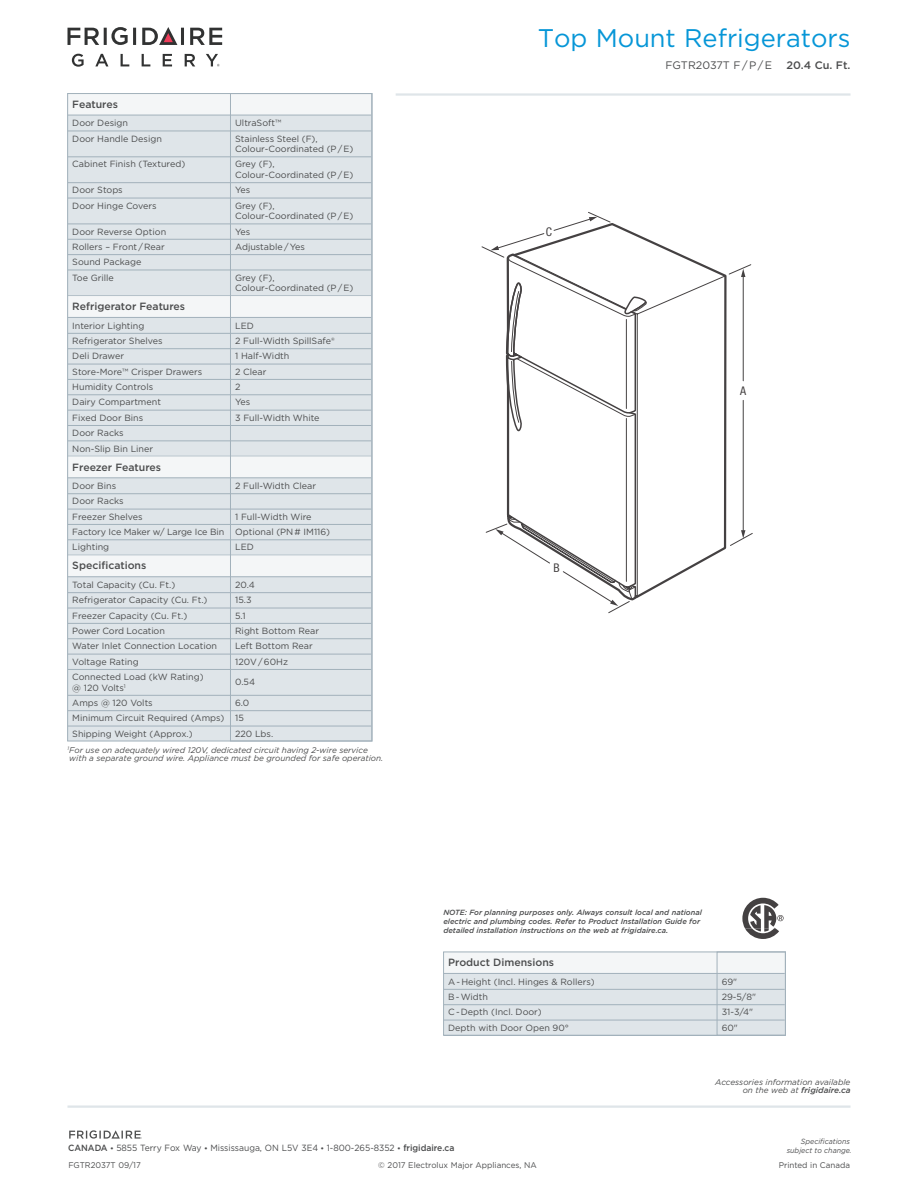
<style>
.page{position:relative;width:918px;height:1188px;background:#fff}
.page>*{position:absolute;margin:0;border:0;box-sizing:border-box;transform-origin:0 0}
.t1{font:25.5px "Gotham";color:#0696d7}
.t2{font:italic condensed 12px/12px "Helvetica Neue";color:#231f20}
.t3{font:condensed 12px "Helvetica Neue";color:#231f20}
.t4{font:10.8px "Gotham";letter-spacing:-.005em;color:#4b4c4d}
.t5{font:500 10.8px "Gotham";color:#4b4c4d}
.t6{font:500 10.5px "Gotham";color:#4b4c4d}
.t7{font:9px/15.3px "Gotham";color:#4b4c4d}
.t8{font:9px "Gotham";color:#4b4c4d;scale:.95 1}
.t9{font:italic 8.25px/8.2px "Gotham";color:#4b4c4d;text-align:right}
.t10{font:8.25px "Gotham";color:#4b4c4d}
.t11{font:italic 500 7.5px/9px "Gotham";color:#4b4c4d}
.t12{font:italic 7.5px "Gotham";color:#4b4c4d;scale:.95 1}
.s1{font-weight:500}
.s2{font-weight:500;font-size:7.5px}
</style>
<div class="page">
<hr style="left:396px;top:93px;width:455px;height:3px;background:#dfe5e9">
<svg style="left:72px;top:54px;width:12px;height:13px"></svg>
<svg style="left:95px;top:54px;width:13px;height:12px"></svg>
<svg style="left:121px;top:54px;width:8px;height:12px"></svg>
<svg style="left:142px;top:54px;width:8px;height:12px"></svg>
<svg style="left:163px;top:54px;width:9px;height:12px"></svg>
<svg style="left:185px;top:54px;width:10px;height:12px"></svg>
<svg style="left:68px;top:27px;width:68px;height:18px"></svg>
<svg style="left:190px;top:28px;width:32px;height:17px"></svg>
<svg style="left:142px;top:27px;width:42px;height:18px"></svg>
<svg style="left:206px;top:54px;width:14px;height:13px"></svg>
<hr style="left:68px;top:1106px;width:782px;height:2px;background:#dfe5e9">
<svg style="left:69px;top:1130px;width:73px;height:9px"></svg>
<div style="left:68px;top:94px;width:304px;height:647px;background:#dfe5e9"></div>
<div style="left:68px;top:94px;width:303px;height:21px;background:#f4f6f7"></div>
<hr style="left:68px;top:115px;width:303px;height:1px;background:#a2b1bb">
<hr style="left:68px;top:131px;width:303px;height:1px;background:#a2b1bb">
<hr style="left:68px;top:157px;width:303px;height:1px;background:#a2b1bb">
<hr style="left:68px;top:182px;width:303px;height:1px;background:#a2b1bb">
<hr style="left:68px;top:198px;width:303px;height:1px;background:#a2b1bb">
<hr style="left:68px;top:224px;width:303px;height:1px;background:#a2b1bb">
<hr style="left:68px;top:239px;width:303px;height:1px;background:#a2b1bb">
<hr style="left:68px;top:254px;width:303px;height:1px;background:#a2b1bb">
<hr style="left:68px;top:270px;width:303px;height:1px;background:#a2b1bb">
<div style="left:68px;top:296px;width:303px;height:21px;background:#f4f6f7"></div>
<hr style="left:68px;top:317px;width:303px;height:1px;background:#a2b1bb">
<hr style="left:68px;top:333px;width:303px;height:1px;background:#a2b1bb">
<hr style="left:68px;top:348px;width:303px;height:1px;background:#a2b1bb">
<hr style="left:68px;top:364px;width:303px;height:1px;background:#a2b1bb">
<hr style="left:68px;top:379px;width:303px;height:1px;background:#a2b1bb">
<hr style="left:68px;top:395px;width:303px;height:1px;background:#a2b1bb">
<hr style="left:68px;top:410px;width:303px;height:1px;background:#a2b1bb">
<hr style="left:68px;top:425px;width:303px;height:1px;background:#a2b1bb">
<hr style="left:68px;top:441px;width:303px;height:1px;background:#a2b1bb">
<div style="left:68px;top:456px;width:303px;height:22px;background:#f4f6f7"></div>
<hr style="left:68px;top:478px;width:303px;height:1px;background:#a2b1bb">
<hr style="left:68px;top:493px;width:303px;height:1px;background:#a2b1bb">
<hr style="left:68px;top:509px;width:303px;height:1px;background:#a2b1bb">
<hr style="left:68px;top:524px;width:303px;height:1px;background:#a2b1bb">
<hr style="left:68px;top:540px;width:303px;height:1px;background:#a2b1bb">
<div style="left:68px;top:555px;width:303px;height:22px;background:#f4f6f7"></div>
<hr style="left:68px;top:577px;width:303px;height:1px;background:#a2b1bb">
<hr style="left:68px;top:592px;width:303px;height:1px;background:#a2b1bb">
<hr style="left:68px;top:608px;width:303px;height:1px;background:#a2b1bb">
<hr style="left:68px;top:623px;width:303px;height:1px;background:#a2b1bb">
<hr style="left:68px;top:638px;width:303px;height:1px;background:#a2b1bb">
<hr style="left:68px;top:654px;width:303px;height:1px;background:#a2b1bb">
<hr style="left:68px;top:669px;width:303px;height:1px;background:#a2b1bb">
<hr style="left:68px;top:695px;width:303px;height:1px;background:#a2b1bb">
<hr style="left:68px;top:710px;width:303px;height:1px;background:#a2b1bb">
<hr style="left:68px;top:726px;width:303px;height:1px;background:#a2b1bb">
<div style="left:230px;top:93px;width:142px;height:648px;border:1px solid #a2b1bb"></div>
<svg style="left:742px;top:898px;width:42px;height:41px"></svg>
<div style="left:444px;top:952px;width:341px;height:83px;background:#dfe5e9"></div>
<div style="left:444px;top:952px;width:341px;height:21px;background:#f4f6f7"></div>
<hr style="left:444px;top:973px;width:341px;height:1px;background:#a2b1bb">
<hr style="left:444px;top:989px;width:341px;height:1px;background:#a2b1bb">
<hr style="left:444px;top:1004px;width:341px;height:1px;background:#a2b1bb">
<hr style="left:444px;top:1020px;width:341px;height:1px;background:#a2b1bb">
<hr style="left:444px;top:1035px;width:341px;height:1px;background:#a2b1bb">
<div style="left:443px;top:952px;width:343px;height:83px;border:1px solid #a2b1bb"></div>
<div style="left:717px;top:952px;width:69px;height:83px;border:1px solid #a2b1bb"></div>
<hr style="left:743px;top:276px;width:1px;height:105px;background:#231f20">
<svg style="left:728px;top:264px;width:24px;height:13px"></svg>
<hr style="left:743px;top:400px;width:1px;height:132px;background:#231f20">
<svg style="left:730px;top:530px;width:23px;height:16px"></svg>
<svg style="left:647px;top:238px;width:80px;height:355px"></svg>
<svg style="left:485px;top:212px;width:162px;height:402px"></svg>
<p class="t6" style="left:72px;top:97px;width:47px">Features</p>
<p class="t7" style="left:72px;top:115px;width:91px">Door Design<br>Door Handle Design</p>
<p class="t7" style="left:72px;top:156px;width:114px">Cabinet Finish (Textured)</p>
<p class="t7" style="left:72px;top:182px;width:86px">Door Stops<br>Door Hinge Covers</p>
<p class="t7" style="left:72px;top:224px;width:96px">Door Reverse Option<br>Rollers – Front / Rear<br>Sound Package<br>Toe Grille</p>
<p class="t6" style="left:72px;top:300px;width:114px">Refrigerator Features</p>
<p class="t7" style="left:72px;top:318px;width:132px">Interior Lighting<br>Refrigerator Shelves<br>Deli Drawer<br>Store-More™ Crisper Drawers<br>Humidity Controls<br>Dairy Compartment<br>Fixed Door Bins<br>Door Racks<br>Non-Slip Bin Liner</p>
<p class="t6" style="left:72px;top:460px;width:90px">Freezer Features</p>
<p class="t7" style="left:72px;top:478px;width:154px">Door Bins<br>Door Racks<br>Freezer Shelves<br>Factory Ice Maker w/ Large Ice Bin<br>Lighting</p>
<p class="t6" style="left:72px;top:559px;width:76px">Specifications</p>
<p class="t7" style="left:72px;top:577px;width:146px">Total Capacity (Cu. Ft.)<br>Refrigerator Capacity (Cu. Ft.)<br>Freezer Capacity (Cu. Ft.)<br>Power Cord Location<br>Water Inlet Connection Location<br>Voltage Rating<br>Connected Load (kW Rating)</p>
<p class="t7" style="left:72px;top:680px;width:154px">@ 120 Volts<sup>1<br></sup>Amps @ 120 Volts<br>Minimum Circuit Required (Amps)<br>Shipping Weight (Approx.)</p>
<p class="t7" style="left:235px;top:115px;width:84px">UltraSoft™<br>Stainless Steel (F),</p>
<p class="t7" style="left:235px;top:141px;width:120px">Colour-Coordinated (P / E)<br>Grey (F),</p>
<p class="t7" style="left:235px;top:167px;width:120px">Colour-Coordinated (P / E)<br>Yes<br>Grey (F),</p>
<p class="t7" style="left:235px;top:208px;width:120px">Colour-Coordinated (P / E)<br>Yes<br>Adjustable / Yes</p>
<p class="t7" style="left:235px;top:272px;width:120px;line-height:10.5px">Grey (F),<br>Colour-Coordinated (P / E)</p>
<p class="t7" style="left:235px;top:318px;width:101px">LED<br>2 Full-Width SpillSafe®<br>1 Half-Width<br>2 Clear<br>2<br>Yes<br>3 Full-Width White</p>
<p class="t7" style="left:235px;top:478px;width:82px">2 Full-Width Clear</p>
<p class="t7" style="left:235px;top:509px;width:97px">1 Full-Width Wire<br>Optional (PN # IM116)<br>LED</p>
<p class="t7" style="left:235px;top:577px;width:85px">20.4<br>15.3<br>5.1<br>Right Bottom Rear<br>Left Bottom Rear<br>120V / 60Hz</p>
<p class="t7" style="left:235px;top:674px;width:22px">0.54</p>
<p class="t7" style="left:235px;top:695px;width:40px">6.0<br>15<br>220 Lbs.</p>
<p class="t9" style="left:67px;top:746px;width:317px;text-align:left"><sup>1</sup>For use on adequately wired 120V, dedicated circuit having 2-wire service with a separate ground wire. Appliance must be grounded for safe operation.</p>
<h1 class="t1" style="left:538px;top:22px;width:314px">Top Mount Refrigerators</h1>
<p class="t4" style="left:666px;top:58px;width:108px">FGTR2037T F / P / E</p>
<p class="t5" style="left:786px;top:58px;width:66px">20.4 Cu. Ft.</p>
<h2 class="t3" style="left:546px;top:225px;width:8px">C</h2>
<h2 class="t3" style="left:553px;top:560px;width:8px">B</h2>
<h2 class="t3" style="left:740px;top:384px;width:7px">A</h2>
<h2 class="t2" style="left:575px;top:902px;width:152px">minimum clearance will ONLY allow for 90°door swing which will provide limited crisper access</h2>
<p class="t11" style="left:443px;top:907px;width:260px">NOTE: For planning purposes only. Always consult local and national electric and plumbing codes. Refer to Product Installation Guide for detailed installation instructions on the web at frigidaire.ca.</p>
<p class="t6" style="left:448px;top:956px;width:108px">Product Dimensions</p>
<p class="t7" style="left:448px;top:974px;width:148px">A - Height (Incl. Hinges &amp; Rollers)<br>B - Width<br>C - Depth (Incl. Door)<br>Depth with Door Open 90°</p>
<p class="t7" style="left:722px;top:974px;width:36px">69"<br>29-5/8"<br>31-3/4"<br>60"</p>
<p class="t9" style="left:715px;top:1078px;width:137px">Accessories information available on the web at <span class="s1">frigidaire.ca</span></p>
<p class="t12" style="left:801px;top:1136px;width:53px">Specifications</p>
<p class="t8" style="left:68px;top:1142px;width:408px"><span class="s1">CANADA</span> <span class="s2">•</span> 5855 Terry Fox Way <span class="s2">•</span> Mississauga, ON L5V 3E4 <span class="s2">•</span> 1-800-265-8352 <span class="s2">•</span> <span class="s1">frigidaire.ca</span></p>
<p class="t12" style="left:787px;top:1145px;width:70px">subject to change.</p>
<p class="t10" style="left:378px;top:1159px;width:160px">© 2017 Electrolux Major Appliances, NA</p>
<p class="t10" style="left:779px;top:1159px;width:73px">Printed in Canada</p>
<p class="t10" style="left:68px;top:1159px;width:74px">FGTR2037T 09/17</p>
</div>
